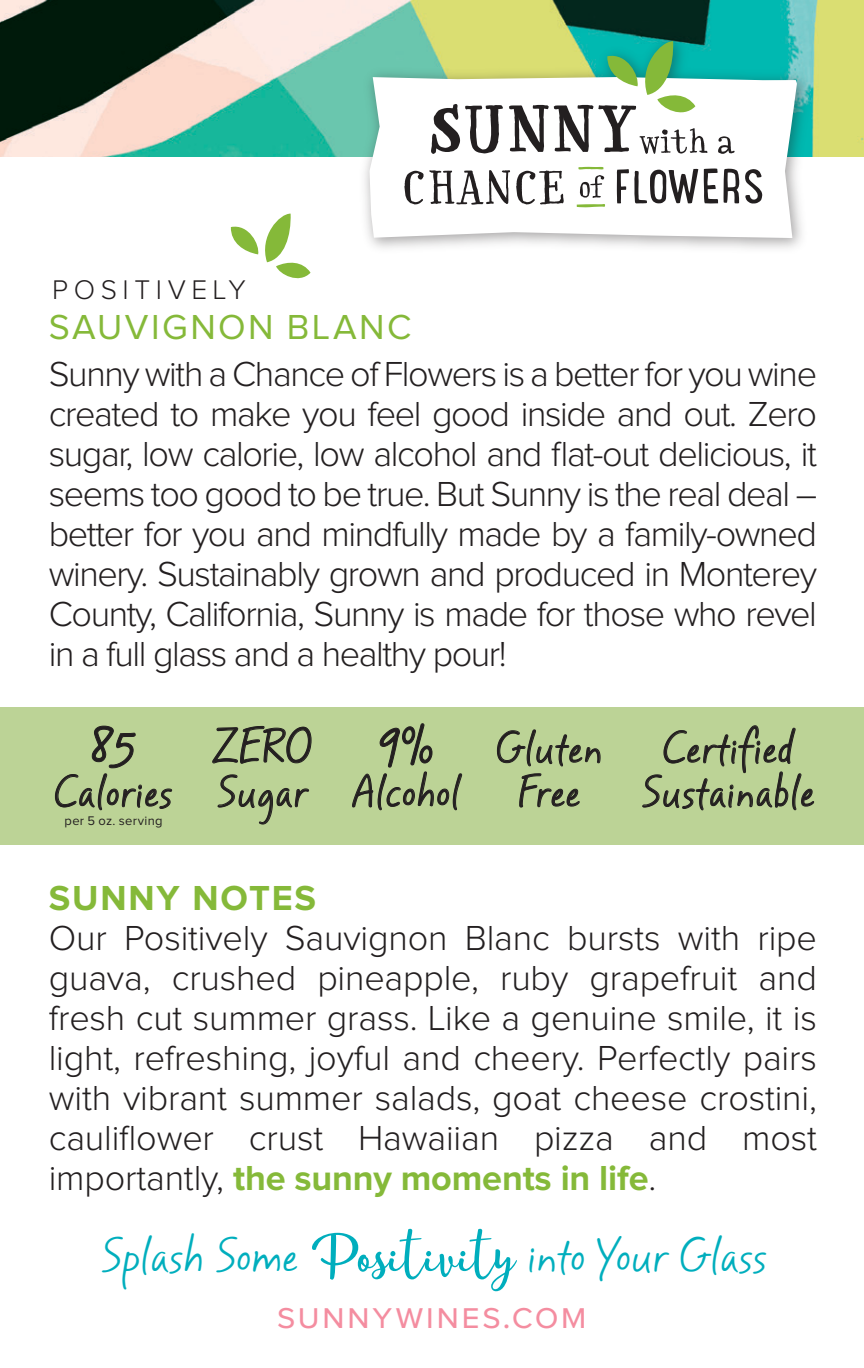
<style>
.page{position:relative;width:864px;height:1368px;background:#fff}
.page>*{position:absolute;margin:0;border:0;box-sizing:border-box;transform-origin:0 0}
.t1{font:54.8px "Mayfield";color:#231f20}
.t2{font:44px "Mayfield";color:#00aebd}
.t3{font:44px "Mayfield";color:#231f20}
.t4{font:39.6px/44px "Mayfield";letter-spacing:.025em;color:#231f20;text-align:center}
.t5{font:300 36px/40px "Proxima Nova";letter-spacing:-.02em;color:#231f20;text-align:justify}
.t6{font:36px "Proxima Nova";letter-spacing:.065em;color:#f48da0}
.t7{font:36px "Proxima Nova";letter-spacing:.07em;color:#85b939}
.t8{font:700 36px "Proxima Nova";letter-spacing:.05em;color:#85b939}
.t9{font:300 28px "Proxima Nova";letter-spacing:.2em;color:#231f20}
.t10{font:12.8px "Proxima Nova";letter-spacing:.025em;color:#231f20}
.s1{font-weight:700;color:#85b939}
.s2{font-family:"Moments";font-size:64px}
</style>
<div class="page">
<div style="left:0;top:707px;width:864px;height:137px;background:#bcd396"></div>
<img style="left:0;top:0;width:864px;height:156px">
<img style="left:355px;top:26px;width:463px;height:223px">
<svg style="left:370px;top:77px;width:427px;height:161px"></svg>
<svg style="left:431px;top:104px;width:72px;height:50px"></svg>
<svg style="left:718px;top:136px;width:17px;height:18px"></svg>
<svg style="left:404px;top:170px;width:106px;height:35px"></svg>
<svg style="left:516px;top:170px;width:48px;height:34px"></svg>
<svg style="left:617px;top:169px;width:81px;height:35px"></svg>
<svg style="left:704px;top:168px;width:35px;height:36px"></svg>
<svg style="left:745px;top:169px;width:17px;height:35px"></svg>
<svg style="left:509px;top:41px;width:199px;height:113px"></svg>
<svg style="left:576px;top:167px;width:29px;height:40px"></svg>
<svg style="left:55px;top:726px;width:117px;height:85px"></svg>
<svg style="left:212px;top:726px;width:100px;height:38px"></svg>
<svg style="left:217px;top:774px;width:92px;height:51px"></svg>
<svg style="left:352px;top:723px;width:110px;height:88px"></svg>
<svg style="left:642px;top:725px;width:172px;height:86px"></svg>
<svg style="left:497px;top:729px;width:104px;height:79px"></svg>
<svg style="left:231px;top:213px;width:80px;height:66px"></svg>
<p class="t9" style="left:52px;top:276px;width:195px">POSITIVELY</p>
<p class="t7" style="left:49px;top:310px;width:364px">SAUVIGNON BLANC</p>
<p class="t5" style="left:49px;top:356px;width:770px">Sunny with a Chance of Flowers is a better for you wine created to make you feel good inside and out. Zero sugar, low calorie, low alcohol and flat-out delicious, it seems too good to be true. But Sunny is the real deal – better for you and mindfully made by a family-owned winery. Sustainably grown and produced in Monterey County, California, Sunny is made for those who revel in a full glass and a healthy pour!</p>
<h1 class="t1" style="left:90px;top:705px;width:48px">85</h1>
<p class="t4" style="left:54px;top:773px;width:119px">Calories</p>
<p class="t10" style="left:65px;top:815px;width:100px">per 5 oz. serving</p>
<p class="t3" style="left:212px;top:717px;width:102px">ZERO</p>
<p class="t4" style="left:217px;top:773px;width:92px">Sugar</p>
<h1 class="t1" style="left:378px;top:705px;width:57px">9%</h1>
<p class="t4" style="left:351px;top:773px;width:110px">Alcohol</p>
<p class="t4" style="left:496px;top:729px;width:108px">Gluten<br>Free</p>
<p class="t4" style="left:642px;top:729px;width:174px">Certified<br>Sustainable</p>
<p class="t8" style="left:49px;top:878px;width:269px">SUNNY NOTES</p>
<p class="t5" style="left:49px;top:920px;width:770px">Our Positively Sauvignon Blanc bursts with ripe guava, crushed pineapple, ruby grapefruit and fresh cut summer grass. Like a genuine smile, it is light, refreshing, joyful and cheery. Perfectly pairs with vibrant summer salads, goat cheese crostini, cauliflower crust Hawaiian pizza and most importantly, <span class="s1">the sunny moments in life</span>.</p>
<p class="t2" style="left:101px;top:1225px;width:667px">Splash Some <span class="s2">Positivity</span> into Your Glass</p>
<p class="t6" style="left:277px;top:1300px;width:311px">SUNNYWINES.COM</p>
</div>
